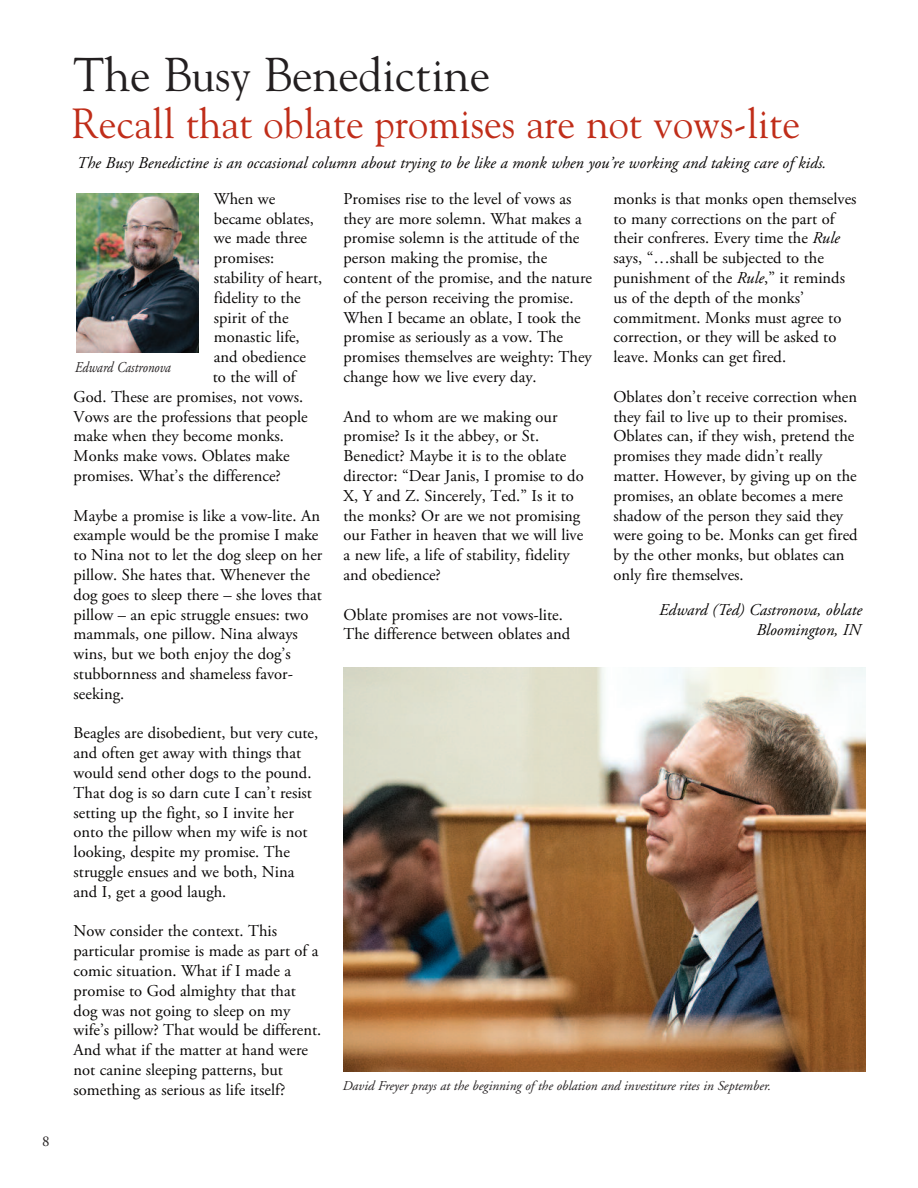
<style>
.page{position:relative;width:918px;height:1188px;background:#fff}
.page>*{position:absolute;margin:0;border:0;box-sizing:border-box;transform-origin:0 0}
.t1{font:47.25px "Goudy";color:#231f20}
.t2{font:42px "Goudy";color:#c02d19;scale:.96 1}
.t3{font:16.5px/19.8px "Adobe Garamond Pro";color:#070504}
.t4{font:italic 16.5px "Adobe Garamond Pro";color:#070504}
.t5{font:italic 16.5px/19.8px "Adobe Garamond";color:#070504;text-align:right}
.t6{font:italic 15px "Adobe Garamond";color:#231f20;scale:.87 1}
.t7{font:15px "Adobe Garamond";color:#231f20}
.t8{font:italic 13.5px "Adobe Garamond";color:#231f20}
.s1{font-style:italic}
</style>
<div class="page">
<img style="left:76px;top:193px;width:123px;height:160px">
<img style="left:344px;top:667px;width:522px;height:404px">
<p class="t7" style="left:42px;top:1136px;width:9px">8</p>
<h1 class="t1" style="left:74px;top:47px;width:418px">The Busy Benedictine</h1>
<h2 class="t2" style="left:72px;top:99px;width:760px">Recall that oblate promises are not vows-lite</h2>
<p class="t4" style="left:77px;top:156px;width:751px">The Busy Benedictine is an occasional column about trying to be like a monk when you’re working and taking care of kids.</p>
<p class="t3" style="left:614px;top:190px;width:245px">monks is that monks open themselves to many corrections on the part of their confreres. Every time the <span class="s1">Rule </span>says, “…shall be subjected to the punishment of the <span class="s1">Rule</span>,” it reminds us of the depth of the monks’ commitment. Monks must agree to correction, or they will be asked to leave. Monks can get fired.</p>
<p class="t3" style="left:614px;top:388px;width:246px">Oblates don’t receive correction when they fail to live up to their promises.<br>Oblates can, if they wish, pretend the promises they made didn’t really matter. However, by giving up on the promises, an oblate becomes a mere shadow of the person they said they were going to be. Monks can get fired by the other monks, but oblates can only fire themselves.</p>
<p class="t5" style="left:659px;top:602px;width:204px">Edward (Ted) Castronova, oblate<br>Bloomington, IN</p>
<p class="t3" style="left:214px;top:190px;width:63px">When we</p>
<p class="t3" style="left:214px;top:210px;width:102px">became oblates,</p>
<p class="t3" style="left:214px;top:230px;width:95px">we made three</p>
<p class="t3" style="left:214px;top:250px;width:62px">promises:</p>
<p class="t3" style="left:214px;top:269px;width:110px">stability of heart,</p>
<p class="t3" style="left:214px;top:289px;width:88px">fidelity to the</p>
<p class="t3" style="left:214px;top:309px;width:76px">spirit of the</p>
<p class="t3" style="left:214px;top:329px;width:87px">monastic life,</p>
<p class="t3" style="left:214px;top:349px;width:94px">and obedience</p>
<p class="t3" style="left:213px;top:368px;width:84px">to the will of</p>
<p class="t3" style="left:74px;top:388px;width:231px">God. These are promises, not vows.</p>
<p class="t3" style="left:74px;top:408px;width:236px">Vows are the professions that people</p>
<p class="t3" style="left:74px;top:428px;width:212px">make when they become monks.</p>
<p class="t3" style="left:74px;top:448px;width:217px">Monks make vows. Oblates make</p>
<p class="t3" style="left:74px;top:467px;width:209px">promises. What’s the difference?</p>
<p class="t3" style="left:74px;top:507px;width:250px">Maybe a promise is like a vow-lite. An example would be the promise I make to Nina not to let the dog sleep on her pillow. She hates that. Whenever the dog goes to sleep there – she loves that pillow – an epic struggle ensues: two mammals, one pillow. Nina always wins, but we both enjoy the dog’s stubbornness and shameless favor&shy;seeking.</p>
<p class="t3" style="left:74px;top:725px;width:246px">Beagles are disobedient, but very cute, and often get away with things that would send other dogs to the pound.<br>That dog is so darn cute I can’t resist setting up the fight, so I invite her onto the pillow when my wife is not looking, despite my promise. The struggle ensues and we both, Nina and I, get a good laugh.</p>
<p class="t3" style="left:74px;top:923px;width:249px">Now consider the context. This particular promise is made as part of a comic situation. What if I made a promise to God almighty that that dog was not going to sleep on my wife’s pillow? That would be different.<br>And what if the matter at hand were not canine sleeping patterns, but something as serious as life itself?</p>
<p class="t3" style="left:344px;top:190px;width:250px">Promises rise to the level of vows as they are more solemn. What makes a promise solemn is the attitude of the person making the promise, the content of the promise, and the nature of the person receiving the promise.<br>When I became an oblate, I took the promise as seriously as a vow. The promises themselves are weighty: They change how we live every day.</p>
<p class="t3" style="left:344px;top:408px;width:242px">And to whom are we making our promise? Is it the abbey, or St.<br>Benedict? Maybe it is to the oblate director: “Dear Janis, I promise to do<br>X, Y and Z. Sincerely, Ted.” Is it to the monks? Or are we not promising our Father in heaven that we will live a new life, a life of stability, fidelity and obedience?</p>
<p class="t3" style="left:344px;top:606px;width:228px">Oblate promises are not vows-lite.<br>The difference between oblates and</p>
<p class="t6" style="left:75px;top:361px;width:112px">Edward Castronova</p>
<p class="t8" style="left:342px;top:1080px;width:430px">David Freyer prays at the beginning of the oblation and investiture rites in September.</p>
</div>
